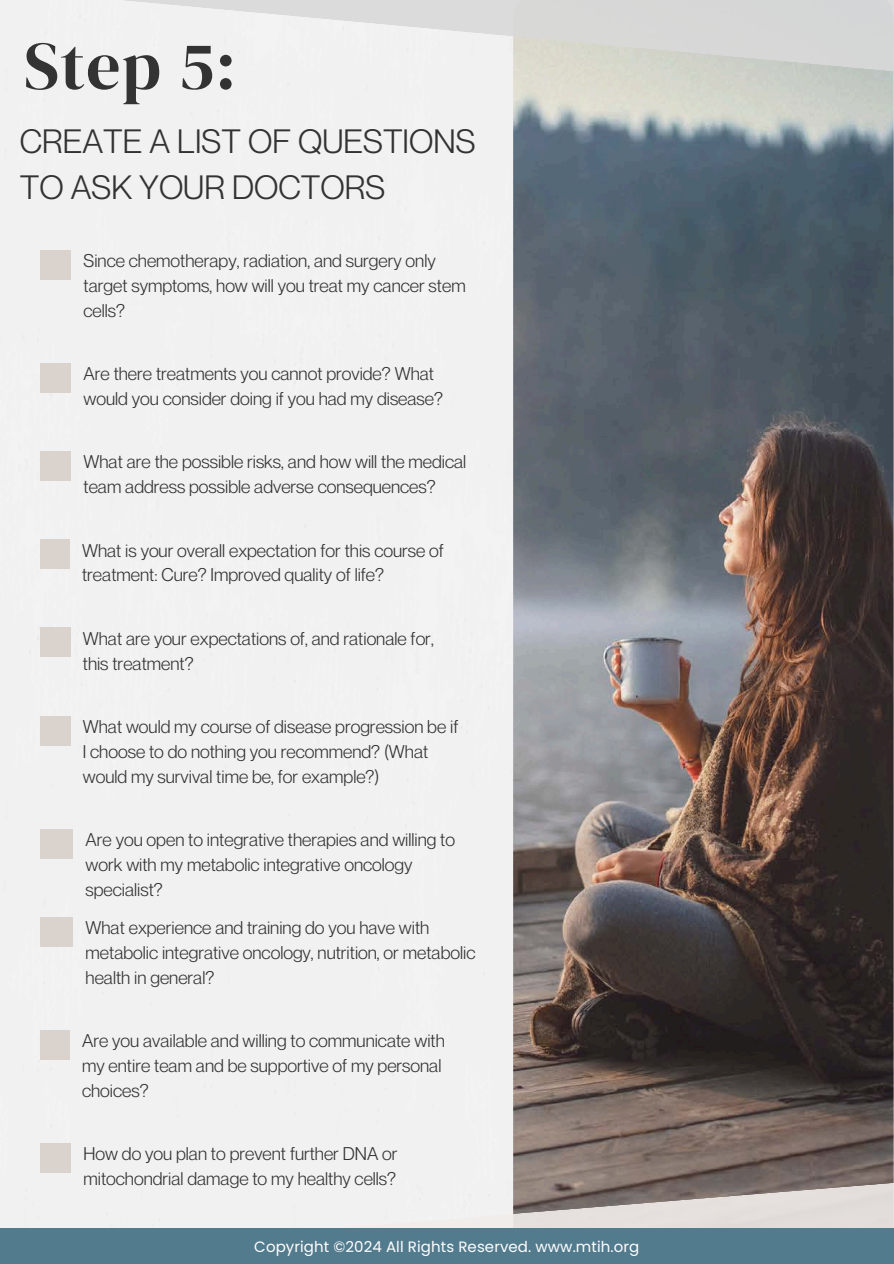
<style>
.page{position:relative;width:894px;height:1264px;background:#fff}
.page>*{position:absolute;margin:0;border:0;box-sizing:border-box;transform-origin:0 0}
.t1{font:67.5px "DM Serif Display";color:#333}
.t2{font:33px/46.2px "Neue Montreal";color:#333}
.t3{font:18px/24.8px "Neue Montreal";color:#333}
.t4{font:15px "Poppins";letter-spacing:.005em;color:#fefefe}
</style>
<div class="page">
<img style="left:513px;top:89px;width:380px;height:1090px">
<svg style="left:108px;top:0;width:785px;height:89px"></svg>
<svg style="left:0;top:1179px;width:893px;height:49px;fill:#f1f1f1"></svg>
<div style="left:0;top:1228px;width:893px;height:35px;background:#537b8e"></div>
<div style="left:40px;top:1029px;width:30px;height:30px;background:#dad3cd"></div>
<div style="left:40px;top:916px;width:32px;height:30px;background:#dad3cd"></div>
<div style="left:40px;top:828px;width:32px;height:30px;background:#dad3cd"></div>
<div style="left:40px;top:715px;width:30px;height:30px;background:#dad3cd"></div>
<div style="left:40px;top:363px;width:31px;height:29px;background:#dad3cd"></div>
<div style="left:40px;top:451px;width:31px;height:30px;background:#dad3cd"></div>
<div style="left:40px;top:539px;width:30px;height:30px;background:#dad3cd"></div>
<div style="left:40px;top:627px;width:30px;height:30px;background:#dad3cd"></div>
<div style="left:40px;top:1142px;width:31px;height:30px;background:#dad3cd"></div>
<div style="left:40px;top:250px;width:31px;height:30px;background:#dad3cd"></div>
<h3 class="t1" style="left:24px;top:19px;width:213px">Step 5:</h3>
<h3 class="t2" style="left:20px;top:118px;width:457px">CREATE A LIST OF QUESTIONS<br>TO ASK YOUR DOCTORS</h3>
<h3 class="t3" style="left:83px;top:248px;width:383px">Since chemotherapy, radiation, and surgery only target symptoms, how will you treat my cancer stem cells?</h3>
<h3 class="t3" style="left:83px;top:361px;width:361px">Are there treatments you cannot provide? What would you consider doing if you had my disease?</h3>
<h3 class="t3" style="left:83px;top:449px;width:384px">What are the possible risks, and how will the medical team address possible adverse consequences?</h3>
<h3 class="t3" style="left:82px;top:537px;width:363px">What is your overall expectation for this course of treatment: Cure? Improved quality of life?</h3>
<h3 class="t3" style="left:83px;top:625px;width:352px">What are your expectations of, and rationale for, this treatment?</h3>
<h3 class="t3" style="left:83px;top:714px;width:377px">What would my course of disease progression be if<br>I choose to do nothing you recommend? (What would my survival time be, for example?)</h3>
<h2 class="t3" style="left:86px;top:827px;width:371px">Are you open to integrative therapies and willing to work with my metabolic integrative oncology specialist?</h2>
<h1 class="t3" style="left:86px;top:915px;width:391px">What experience and training do you have with metabolic integrative oncology, nutrition, or metabolic health in general?</h1>
<p class="t3" style="left:82px;top:1028px;width:364px">Are you available and willing to communicate with my entire team and be supportive of my personal choices?</p>
<h3 class="t3" style="left:83px;top:1141px;width:315px">How do you plan to prevent further DNA or mitochondrial damage to my healthy cells?</h3>
<h3 class="t4" style="left:254px;top:1235px;width:386px">Copyright ©️2024 All Rights Reserved. www.mtih.org</h3>
</div>
